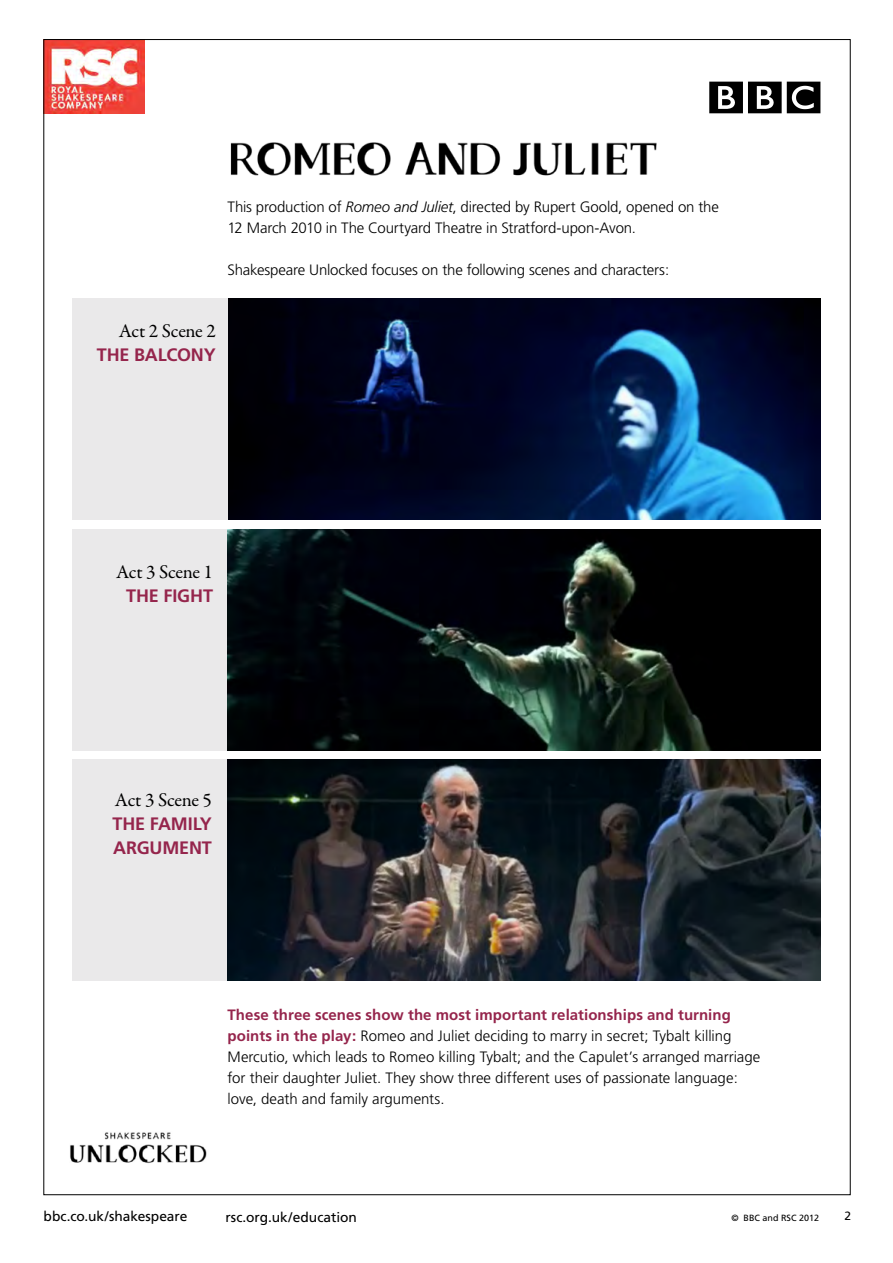
<style>
.page{position:relative;width:893px;height:1263px;background:#fff}
.page>*{position:absolute;margin:0;border:0;box-sizing:border-box;transform-origin:0 0}
.t1{font:19.5px "Garamond Premr Pro";color:#000}
.t2{font:700 18px/24px "Frutiger";letter-spacing:-.01em;color:#95254c}
.t3{font:300 15px/21px "Frutiger";letter-spacing:-.005em;color:#000}
.t4{font:13.8px "Frutiger";letter-spacing:-.005em;color:#000}
.t5{font:12px "Frutiger";color:#000}
.t6{font:9px "Frutiger";color:#000}
.s1{font-style:italic}
.s2{font-weight:700;color:#95254c}
</style>
<div class="page">
<img style="left:46px;top:41px;width:99px;height:73px">
<svg style="left:709px;top:82px;width:111px;height:31px"></svg>
<div style="left:72px;top:759px;width:155px;height:221px;background:#eae9ea"></div>
<div style="left:72px;top:529px;width:453px;height:221px;background:#eae9ea"></div>
<img style="left:227px;top:299px;width:594px;height:221px">
<div style="left:72px;top:299px;width:155px;height:221px;background:#eae9ea"></div>
<img style="left:70px;top:1132px;width:137px;height:32px">
<img style="left:227px;top:529px;width:594px;height:221px">
<img style="left:227px;top:759px;width:594px;height:221px">
<img style="left:405px;top:142px;width:252px;height:34px">
<img style="left:230px;top:142px;width:161px;height:34px">
<p class="t3" style="left:227px;top:197px;width:493px">This production of <span class="s1">Romeo and Juliet</span>, directed by Rupert Goold, opened on the<br>12 March 2010 in The Courtyard Theatre in Stratford-upon-Avon.</p>
<p class="t3" style="left:227px;top:260px;width:443px">Shakespeare Unlocked focuses on the following scenes and characters:</p>
<h1 class="t1" style="left:119px;top:319px;width:98px">Act 2 Scene 2</h1>
<p class="t2" style="left:97px;top:343px;width:120px">The Balcony</p>
<h1 class="t1" style="left:116px;top:560px;width:98px">Act 3 Scene 1</h1>
<p class="t2" style="left:126px;top:583px;width:85px">The fight</p>
<h1 class="t1" style="left:115px;top:788px;width:98px">Act 3 Scene 5</h1>
<p class="t2" style="left:113px;top:812px;width:101px">The family argument</p>
<p class="t3" style="left:227px;top:1005px;width:534px"><span class="s2">These three scenes show the most important relationships and turning points in the play:</span> Romeo and Juliet deciding to marry in secret; Tybalt killing Mercutio, which leads to Romeo killing Tybalt; and the Capulet’s arranged marriage for their daughter Juliet. They show three different uses of passionate language: love, death and family arguments.</p>
<p class="t4" style="left:44px;top:1208px;width:145px">bbc.co.uk/shakespeare</p>
<p class="t4" style="left:225px;top:1209px;width:133px">rsc.org.uk/education</p>
<p class="t6" style="left:731px;top:1212px;width:89px">© BBC and RSC 2012</p>
<p class="t5" style="left:844px;top:1209px;width:8px">2</p>
</div>
